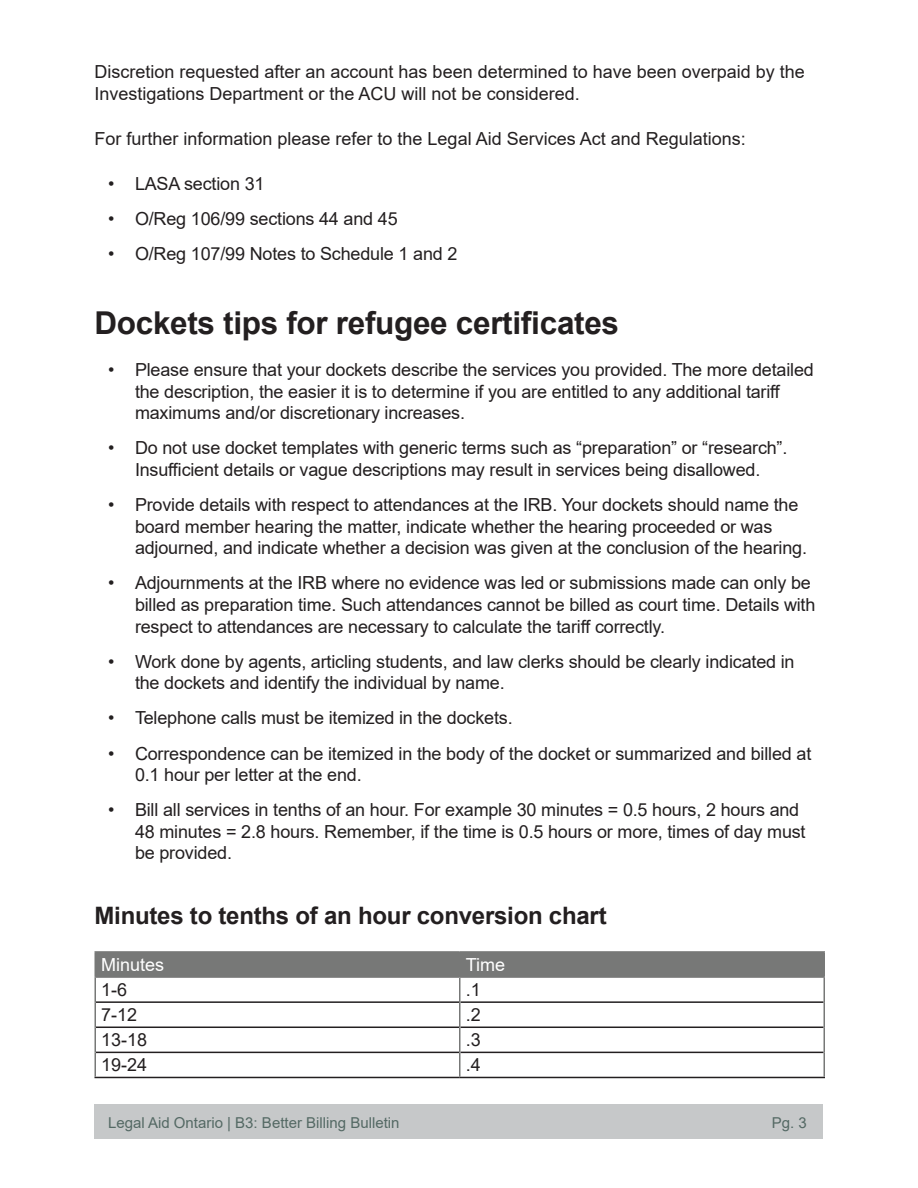
<style>
.page{position:relative;width:918px;height:1188px;background:#fff}
.page>*{position:absolute;margin:0;border:0;box-sizing:border-box;transform-origin:0 0}
.Heading_2{font:700 31.5px "Arial";letter-spacing:-.01em;color:#231f20}
.Heading_3{font:700 24px "Arial";letter-spacing:-.01em;color:#231f20}
.t1{font:18px/21.6px "Arial";letter-spacing:-.01em;color:#231f20}
.t2{font:18px "Arial";color:#fff}
.t3{font:15px "Arial";color:#546964}
</style>
<div class="page">
<div style="left:94px;top:1104px;width:730px;height:34px;background:#c6c8c9"></div>
<hr style="left:94px;top:1077px;width:366px;height:1px;background:#231f20">
<hr style="left:460px;top:1077px;width:365px;height:1px;background:#231f20">
<hr style="left:94px;top:951px;width:366px;height:2px;background:#777877">
<hr style="left:94px;top:953px;width:2px;height:23px;background:#777877">
<hr style="left:460px;top:951px;width:365px;height:2px;background:#777877">
<hr style="left:94px;top:976px;width:366px;height:2px;background:#777877">
<hr style="left:94px;top:978px;width:2px;height:24px;background:#777877">
<hr style="left:94px;top:1002px;width:2px;height:25px;background:#777877">
<hr style="left:94px;top:1027px;width:2px;height:25px;background:#777877">
<hr style="left:94px;top:1052px;width:2px;height:25px;background:#777877">
<svg style="left:95px;top:952px;width:730px;height:125px"></svg>
<p class="t1" style="left:94px;top:60px;width:712px;line-height:22.5px">Discretion requested after an account has been determined to have been overpaid by the<br>Investigations Department or the ACU will not be considered.</p>
<p class="t1" style="left:94px;top:128px;width:653px">For further information please refer to the Legal Aid Services Act and Regulations:</p>
<p class="t1" style="left:108px;top:172px;width:158px">• LASA section 31</p>
<p class="t1" style="left:108px;top:207px;width:291px">• O/Reg 106/99 sections 44 and 45</p>
<p class="t1" style="left:108px;top:242px;width:351px">• O/Reg 107/99 Notes to Schedule 1 and 2</p>
<h2 class="Heading_2" style="left:94px;top:300px;width:526px">Dockets tips for refugee certificates</h2>
<p class="t1" style="left:135px;top:359px;width:680px;text-indent:-27px">• Please ensure that your dockets describe the services you provided. The more detailed the description, the easier it is to determine if you are entitled to any additional tariff maximums and/or discretionary increases.</p>
<p class="t1" style="left:108px;top:437px;width:681px;text-align:center">• Do not use docket templates with generic terms such as “preparation” or “research”.<br>Insufficient details or vague descriptions may result in services being disallowed.</p>
<p class="t1" style="left:135px;top:494px;width:674px;text-indent:-27px">• Provide details with respect to attendances at the IRB. Your dockets should name the board member hearing the matter, indicate whether the hearing proceeded or was adjourned, and indicate whether a decision was given at the conclusion of the hearing.</p>
<p class="t1" style="left:135px;top:572px;width:682px;text-indent:-27px">• Adjournments at the IRB where no evidence was led or submissions made can only be billed as preparation time. Such attendances cannot be billed as court time. Details with respect to attendances are necessary to calculate the tariff correctly.</p>
<p class="t1" style="left:135px;top:650px;width:661px;text-indent:-27px">• Work done by agents, articling students, and law clerks should be clearly indicated in the dockets and identify the individual by name.</p>
<p class="t1" style="left:108px;top:707px;width:406px">• Telephone calls must be itemized in the dockets.</p>
<p class="t1" style="left:135px;top:742px;width:678px;text-indent:-27px">• Correspondence can be itemized in the body of the docket or summarized and billed at<br>0.1 hour per letter at the end.</p>
<p class="t1" style="left:135px;top:799px;width:672px;text-indent:-27px">• Bill all services in tenths of an hour. For example 30 minutes = 0.5 hours, 2 hours and<br>48 minutes = 2.8 hours. Remember, if the time is 0.5 hours or more, times of day must be provided.</p>
<h3 class="Heading_3" style="left:94px;top:899px;width:514px">Minutes to tenths of an hour conversion chart</h3>
<p class="t2" style="left:101px;top:952px;width:65px">Minutes</p>
<p class="t2" style="left:466px;top:952px;width:41px">Time</p>
<p class="t1" style="left:101px;top:979px;width:28px">1-6</p>
<p class="t1" style="left:466px;top:979px;width:17px">.1</p>
<p class="t1" style="left:101px;top:1004px;width:38px">7-12</p>
<p class="t1" style="left:466px;top:1004px;width:17px">.2</p>
<p class="t1" style="left:101px;top:1029px;width:48px">13-18</p>
<p class="t1" style="left:466px;top:1029px;width:17px">.3</p>
<p class="t1" style="left:101px;top:1054px;width:48px">19-24</p>
<p class="t1" style="left:466px;top:1054px;width:17px">.4</p>
<p class="t3" style="left:108px;top:1112px;width:293px">Legal Aid Ontario | B3: Better Billing Bulletin</p>
<p class="t3" style="left:772px;top:1112px;width:37px">Pg. 3</p>
</div>
